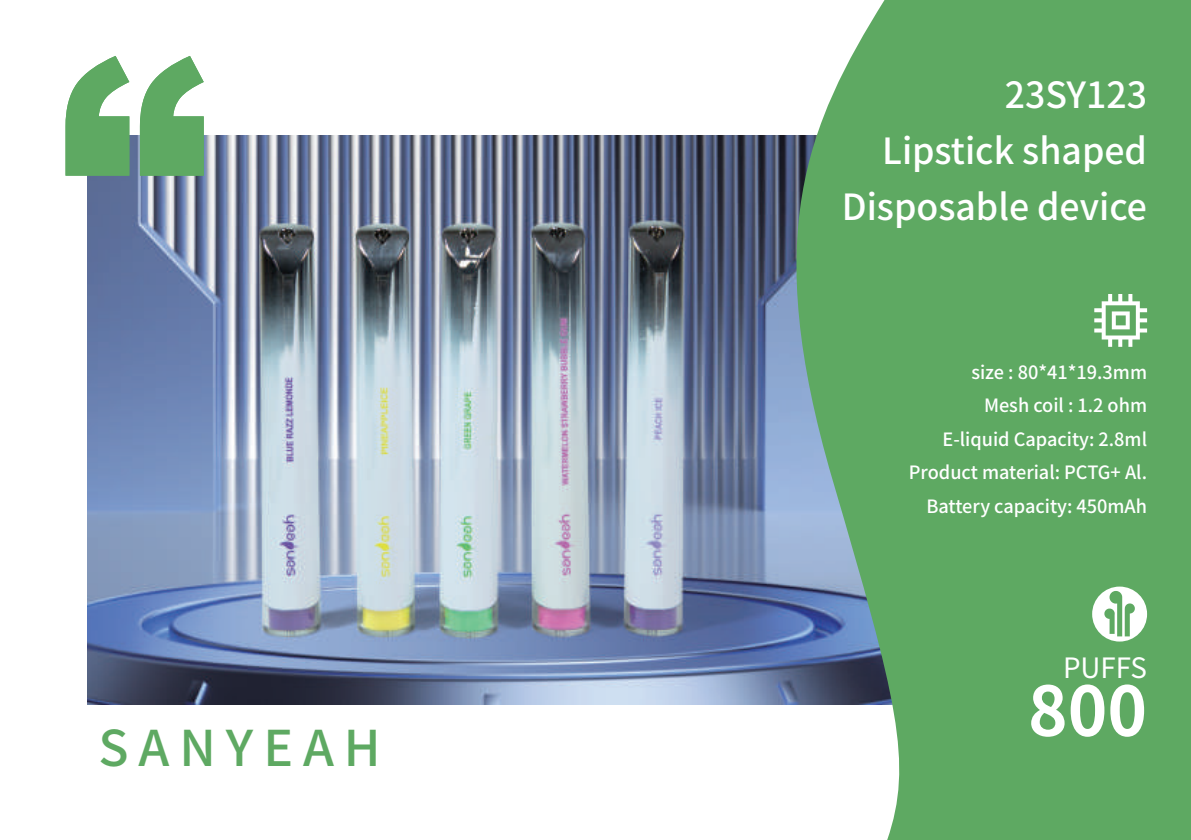
<style>
.page{position:relative;width:1191px;height:840px;background:#fff}
.page>*{position:absolute;margin:0;border:0;box-sizing:border-box;transform-origin:0 0}
.t1{font:700 68px "Source Han Sans CN";color:#fff}
.t2{font:500 49.2px "Source Han Sans CN";letter-spacing:.2em;color:#5ea962}
.t3{font:500 36px/56px "Source Han Sans CN";color:#fff;text-align:right}
.t4{font:28px "Source Han Sans CN";color:#fff}
.t5{font:500 18.2px/33.6px "Source Han Sans CN";color:#fff;text-align:right}
</style>
<div class="page">
<img style="left:87px;top:135px;width:673px;height:569px">
<svg style="left:760px;top:0;width:431px;height:839px;background:#6dab77"></svg>
<div style="left:1092px;top:586px;width:55px;height:55px;background:#fff;border-radius:50%"></div>
<svg style="left:1104px;top:590px;width:30px;height:46px"></svg>
<svg style="left:1094px;top:294px;width:53px;height:52px"></svg>
<svg style="left:66px;top:56px;width:138px;height:119px"></svg>
<h2 class="t2" style="left:98px;top:722px;width:284px">SANYEAH</h2>
<h3 class="t3" style="left:842px;top:66px;width:307px">23SY123<br>Lipstick shaped<br>Disposable device</h3>
<p class="t5" style="left:909px;top:354px;width:240px">size : 80*41*19.3mm<br>Mesh coil : 1.2 ohm<br>E-liquid Capacity: 2.8ml<br>Product material: PCTG+ Al.<br>Battery capacity: 450mAh</p>
<h3 class="t4" style="left:1063px;top:652px;width:86px">PUFFS</h3>
<h1 class="t1" style="left:1028px;top:675px;width:121px">800</h1>
</div>
